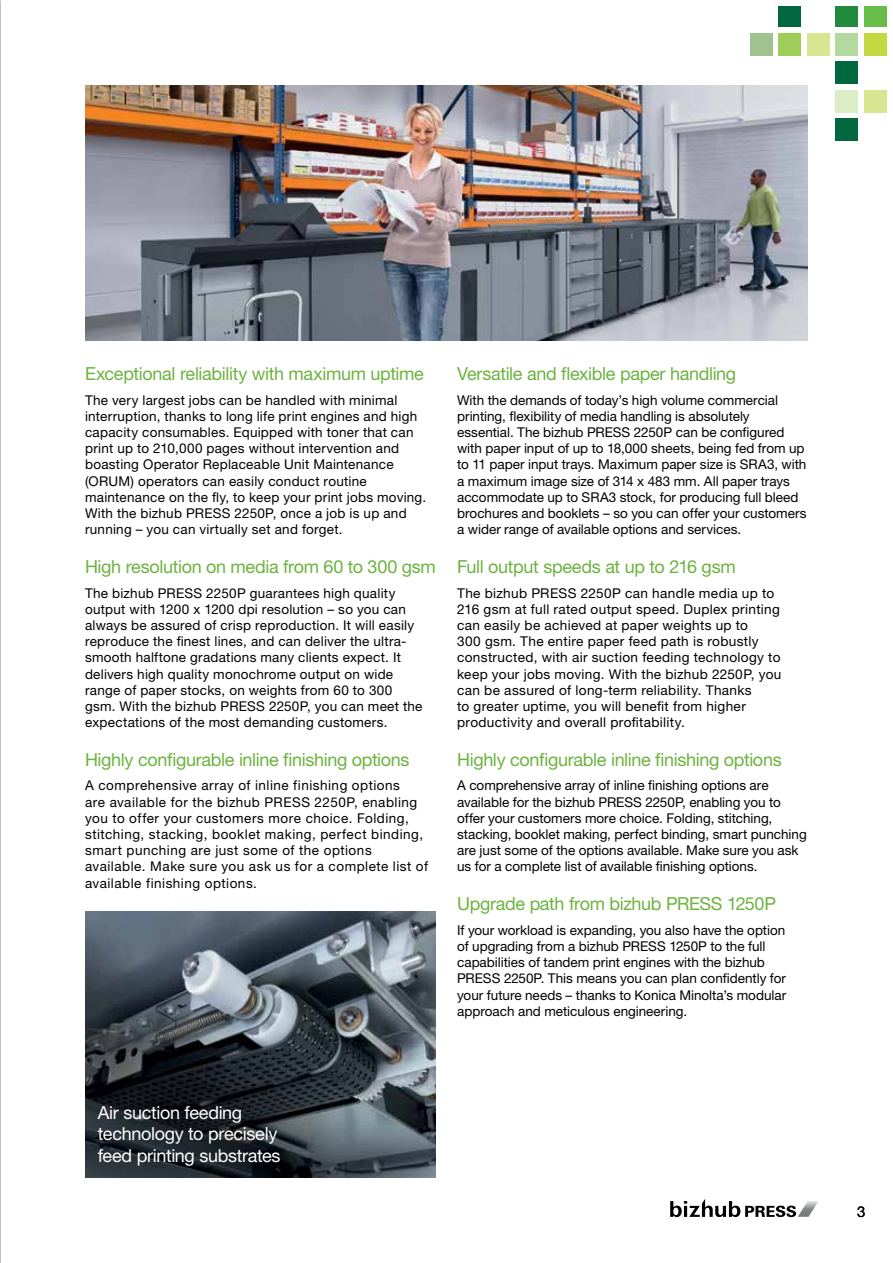
<style>
.page{position:relative;width:893px;height:1263px;background:#fff}
.page>*{position:absolute;margin:0;border:0;box-sizing:border-box;transform-origin:0 0}
.t1{font:18px "Helvetica Neue LT Std";letter-spacing:-.02em;color:#6cb33f}
.t2{font:18px/21.6px "Helvetica Neue LT Std";letter-spacing:-.02em;color:#fff}
.t3{font:15px "Helvetica Neue LT Std";color:#000}
.t4{font:13.5px/16.2px "Helvetica Neue LT Std";letter-spacing:.015em;color:#000}
.t5{font:13.5px/16.2px "Helvetica Neue LT Std";letter-spacing:.04em;color:#000}
</style>
<div class="page">
<svg style="left:670px;top:1199px;width:148px;height:18px"></svg>
<div style="left:779px;top:6px;width:22px;height:21px;background:#00673e"></div>
<div style="left:807px;top:33px;width:22px;height:22px;background:#d9e691"></div>
<div style="left:779px;top:33px;width:22px;height:22px;background:#9ecd59"></div>
<div style="left:750px;top:33px;width:22px;height:22px;background:#9fc28e"></div>
<div style="left:836px;top:62px;width:22px;height:22px;background:#00673e"></div>
<div style="left:864px;top:90px;width:23px;height:22px;background:#d9e691"></div>
<div style="left:836px;top:90px;width:22px;height:22px;background:#dcecc5"></div>
<div style="left:864px;top:6px;width:23px;height:21px;background:#68bd49"></div>
<div style="left:864px;top:33px;width:23px;height:22px;background:#c3d941"></div>
<div style="left:836px;top:6px;width:22px;height:21px;background:#218a3c"></div>
<div style="left:836px;top:33px;width:22px;height:22px;background:#b3d99e"></div>
<div style="left:836px;top:119px;width:22px;height:22px;background:#00673e"></div>
<img style="left:85px;top:85px;width:723px;height:255px">
<img style="left:85px;top:911px;width:351px;height:267px">
<h1 class="t1" style="left:85px;top:363px;width:340px">Exceptional reliability with maximum uptime</h1>
<p class="t4" style="left:85px;top:391px;width:343px">The very largest jobs can be handled with minimal interruption, thanks to long life print engines and high capacity consumables. Equipped with toner that can print up to 210,000 pages without intervention and boasting Operator Replaceable Unit Maintenance (ORUM) operators can easily conduct routine maintenance on the fly, to keep your print jobs moving.<br>With the bizhub PRESS 2250P, once a job is up and running – you can virtually set and forget.</p>
<h1 class="t1" style="left:85px;top:556px;width:352px">High resolution on media from 60 to 300 gsm</h1>
<p class="t4" style="left:85px;top:584px;width:339px">The bizhub PRESS 2250P guarantees high quality output with 1200 x 1200 dpi resolution – so you can always be assured of crisp reproduction. It will easily reproduce the finest lines, and can deliver the ultra&shy;smooth halftone gradations many clients expect. It delivers high quality monochrome output on wide range of paper stocks, on weights from 60 to 300 gsm. With the bizhub PRESS 2250P, you can meet the expectations of the most demanding customers.</p>
<h1 class="t1" style="left:85px;top:749px;width:326px">Highly configurable inline finishing options</h1>
<p class="t5" style="left:85px;top:777px;width:345px">A comprehensive array of inline finishing options<br>are available for the bizhub PRESS 2250P, enabling you to offer your customers more choice. Folding, stitching, stacking, booklet making, perfect binding, smart punching are just some of the options available. Make sure you ask us for a complete list of available finishing options.</p>
<h1 class="t1" style="left:457px;top:363px;width:281px">Versatile and flexible paper handling</h1>
<p class="t4" style="left:457px;top:391px;width:351px">With the demands of today’s high volume commercial printing, flexibility of media handling is absolutely essential. The bizhub PRESS 2250P can be configured with paper input of up to 18,000 sheets, being fed from up to 11 paper input trays. Maximum paper size is SRA3, with a maximum image size of 314 x 483 mm. All paper trays accommodate up to SRA3 stock, for producing full bleed brochures and booklets – so you can offer your customers a wider range of available options and services.</p>
<h1 class="t1" style="left:457px;top:556px;width:280px">Full output speeds at up to 216 gsm</h1>
<p class="t4" style="left:457px;top:584px;width:326px">The bizhub PRESS 2250P can handle media up to 216 gsm at full rated output speed. Duplex printing can easily be achieved at paper weights up to<br>300 gsm. The entire paper feed path is robustly constructed, with air suction feeding technology to keep your jobs moving. With the bizhub 2250P, you can be assured of long-term reliability. Thanks<br>to greater uptime, you will benefit from higher productivity and overall profitability.</p>
<h1 class="t1" style="left:457px;top:749px;width:326px">Highly configurable inline finishing options</h1>
<p class="t4" style="left:457px;top:777px;width:351px">A comprehensive array of inline finishing options are available for the bizhub PRESS 2250P, enabling you to offer your customers more choice. Folding, stitching, stacking, booklet making, perfect binding, smart punching are just some of the options available. Make sure you ask us for a complete list of available finishing options.</p>
<h1 class="t1" style="left:457px;top:893px;width:320px">Upgrade path from bizhub PRESS 1250P</h1>
<p class="t4" style="left:457px;top:922px;width:331px">If your workload is expanding, you also have the option of upgrading from a bizhub PRESS 1250P to the full capabilities of tandem print engines with the bizhub PRESS 2250P. This means you can plan confidently for your future needs – thanks to Konica Minolta’s modular approach and meticulous engineering.</p>
<h1 class="t2" style="left:98px;top:1101px;width:184px">Air suction feeding technology to precisely feed printing substrates</h1>
<p class="t3" style="left:857px;top:1203px;width:10px">3</p>
</div>
